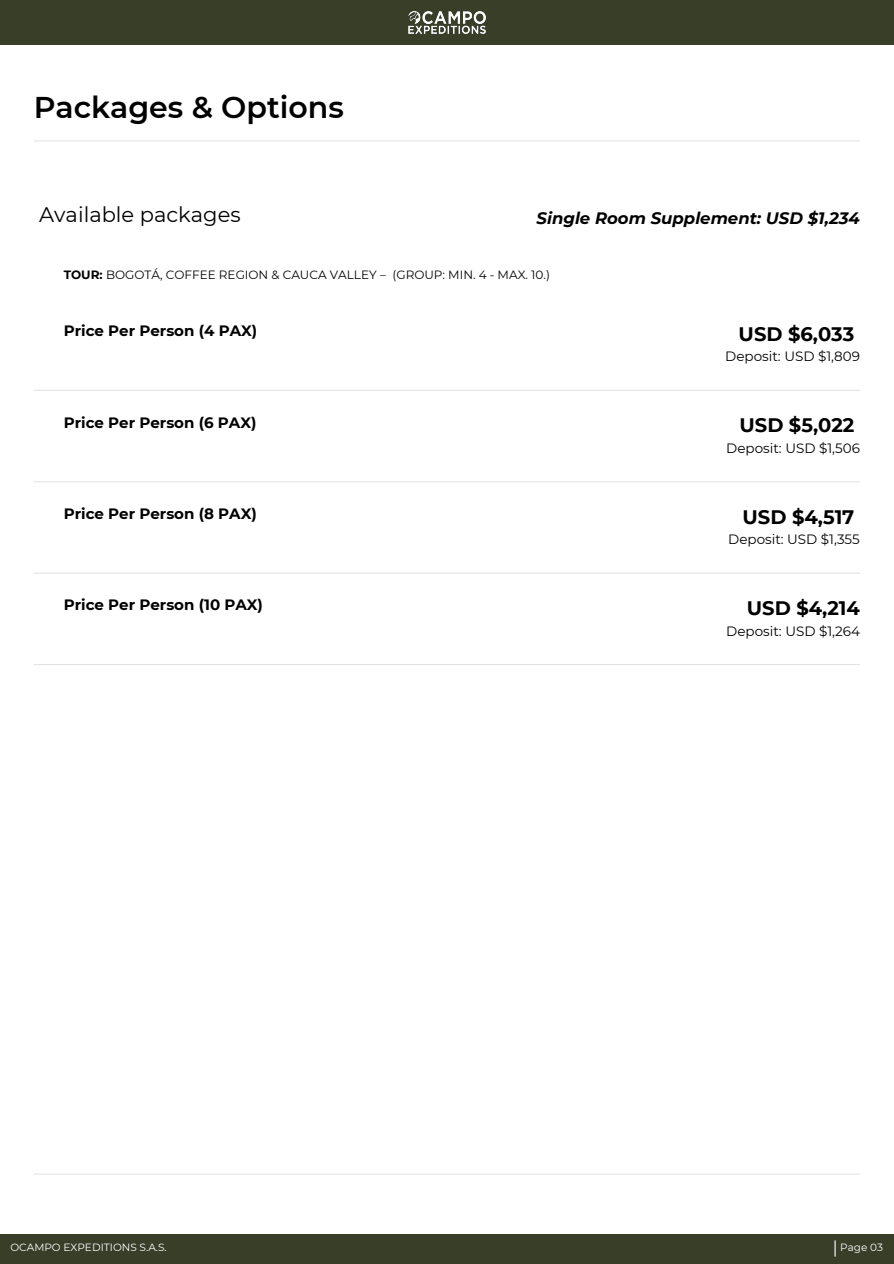
<style>
.page{position:relative;width:894px;height:1264px;background:#fff}
.page>*{position:absolute;margin:0;border:0;box-sizing:border-box;transform-origin:0 0}
.t1{font:600 30px "Montserrat";color:#000}
.t2{font:21px "Montserrat";color:#000}
.t3{font:700 19.5px "Montserrat";color:#000}
.t4{font:italic 700 16.5px "Montserrat";color:#000}
.t5{font:700 15px "Montserrat";color:#000}
.t6{font:13.5px "Montserrat";color:#000}
.t7{font:12px "Montserrat";color:#000}
.t8{font:10.5px "Montserrat";color:#fff}
.s1{font-weight:700}
</style>
<div class="page">
<div style="left:0;top:1233px;width:893px;height:30px;background:#393e29"></div>
<svg style="left:834px;top:1240px;width:1px;height:16px"></svg>
<div style="left:0;top:0;width:893px;height:45px;background:#393e29"></div>
<img style="left:408px;top:12px;width:77px;height:21px">
<hr style="left:34px;top:140px;width:825px;height:1px;background:#e4e4e4">
<hr style="left:34px;top:1173px;width:825px;height:1px;background:#e4e4e4">
<hr style="left:34px;top:390px;width:825px;height:1px;background:#e4e4e4">
<hr style="left:34px;top:481px;width:825px;height:1px;background:#e4e4e4">
<hr style="left:34px;top:572px;width:825px;height:1px;background:#e4e4e4">
<hr style="left:34px;top:664px;width:825px;height:1px;background:#e4e4e4">
<p class="t1" style="left:34px;top:89px;width:311px">Packages &amp; Options</p>
<h3 class="t2" style="left:39px;top:202px;width:203px">Available packages</h3>
<h6 class="t4" style="left:536px;top:208px;width:325px">Single Room Supplement: USD $1,234</h6>
<p class="t7" style="left:64px;top:267px;width:487px"><span class="s1">TOUR:</span> BOGOTÁ, COFFEE REGION &amp; CAUCA VALLEY – (GROUP: MIN. 4 - MAX. 10.)</p>
<h4 class="t5" style="left:64px;top:322px;width:195px">Price Per Person (4 PAX)</h4>
<h2 class="t3" style="left:738px;top:322px;width:117px">USD $6,033</h2>
<h5 class="t6" style="left:725px;top:348px;width:136px">Deposit: USD $1,809</h5>
<p class="t5" style="left:64px;top:413px;width:194px">Price Per Person (6 PAX)</p>
<h4 class="t3" style="left:739px;top:413px;width:116px">USD $5,022</h4>
<h2 class="t6" style="left:726px;top:440px;width:135px">Deposit: USD $1,506</h2>
<h5 class="t5" style="left:64px;top:504px;width:194px">Price Per Person (8 PAX)</h5>
<p class="t3" style="left:742px;top:504px;width:113px">USD $4,517</p>
<h4 class="t6" style="left:728px;top:531px;width:133px">Deposit: USD $1,355</h4>
<h2 class="t5" style="left:64px;top:596px;width:201px">Price Per Person (10 PAX)</h2>
<h5 class="t3" style="left:746px;top:596px;width:114px">USD $4,214</h5>
<p class="t6" style="left:726px;top:622px;width:135px">Deposit: USD $1,264</p>
<h1 class="t8" style="left:10px;top:1240px;width:158px">OCAMPO EXPEDITIONS S.A.S.</h1>
<p class="t8" style="left:840px;top:1240px;width:44px">Page 03</p>
</div>
